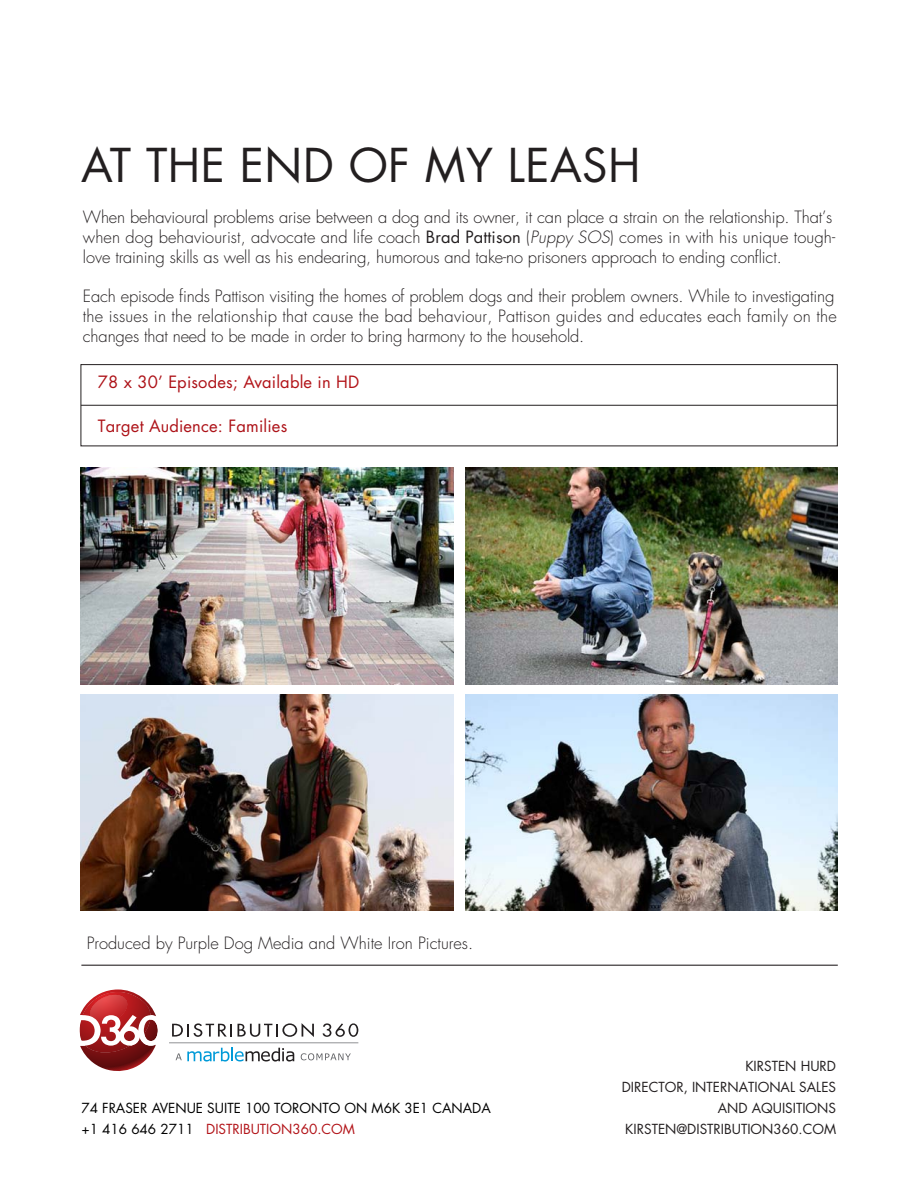
<style>
.page{position:relative;width:920px;height:1190px;background:#fff}
.page>*{position:absolute;margin:0;border:0;box-sizing:border-box;transform-origin:0 0}
.t1{font:45.45px "Futura";letter-spacing:.01em;color:#231f20}
.t2{font:300 16.5px/19.8px "Futura";letter-spacing:-.01em;color:#231f20}
.t3{font:16.5px "Futura";letter-spacing:.01em;color:#ad1218}
.t4{font:13.5px/21px "Futura";color:#231f20;text-align:right}
.t5{font:13.5px/21px "Futura";color:#000}
.s1{font-weight:400}
.s2{font-style:italic}
.s3{color:#b21318}
</style>
<div class="page">
<img style="left:81px;top:468px;width:756px;height:216px">
<img style="left:81px;top:695px;width:756px;height:216px">
<hr style="left:81px;top:405px;width:756px;height:1px;background:#231f20">
<hr style="left:81px;top:964px;width:756px;height:1px;background:#231f20">
<div style="left:454px;top:406px;width:10px;height:517px;background:#fff"></div>
<div style="left:81px;top:364px;width:756px;height:82px;border:1px solid #231f20"></div>
<svg style="left:301px;top:1053px;width:50px;height:7px"></svg>
<svg style="left:79px;top:989px;width:79px;height:82px"></svg>
<svg style="left:172px;top:1023px;width:142px;height:14px"></svg>
<svg style="left:322px;top:1023px;width:36px;height:13px"></svg>
<hr style="left:169px;top:1042px;width:189px;height:1px;background:#909295">
<svg style="left:176px;top:1047px;width:118px;height:14px"></svg>
<h1 class="t1" style="left:81px;top:134px;width:560px">AT THE END OF MY LEASH</h1>
<p class="t2" style="left:83px;top:207px;width:753px">When behavioural problems arise between a dog and its owner, it can place a strain on the relationship. That’s when dog behaviourist, advocate and life coach <span class="s1">Brad Pattison</span> (<span class="s2">Puppy SOS</span>) comes in with his unique tough&shy;love training skills as well as his endearing, humorous and take-no prisoners approach to ending conflict.</p>
<p class="t2" style="left:83px;top:287px;width:755px">Each episode finds Pattison visiting the homes of problem dogs and their problem owners. While to investigating the issues in the relationship that cause the bad behaviour, Pattison guides and educates each family on the changes that need to be made in order to bring harmony to the household.</p>
<p class="t3" style="left:98px;top:371px;width:263px">78 x 30’ Episodes<span class="s3">; Available in HD</span></p>
<p class="t3" style="left:98px;top:414px;width:191px">Target Audience: Families</p>
<p class="t2" style="left:87px;top:933px;width:388px">Produced by Purple Dog Media and White Iron Pictures.</p>
<p class="t5" style="left:81px;top:1097px;width:411px">74 FRASER AVENUE SUITE 100 TORONTO ON M6K 3E1 CANADA +1 416 646 2711 <span class="s3">DISTRIBUTION360.COM</span></p>
<p class="t4" style="left:621px;top:1055px;width:216px">KIRSTEN HURD<br>DIRECTOR, INTERNATIONAL SALES<br>AND AQUISITIONS<br>KIRSTEN@DISTRIBUTION360.COM</p>
</div>
